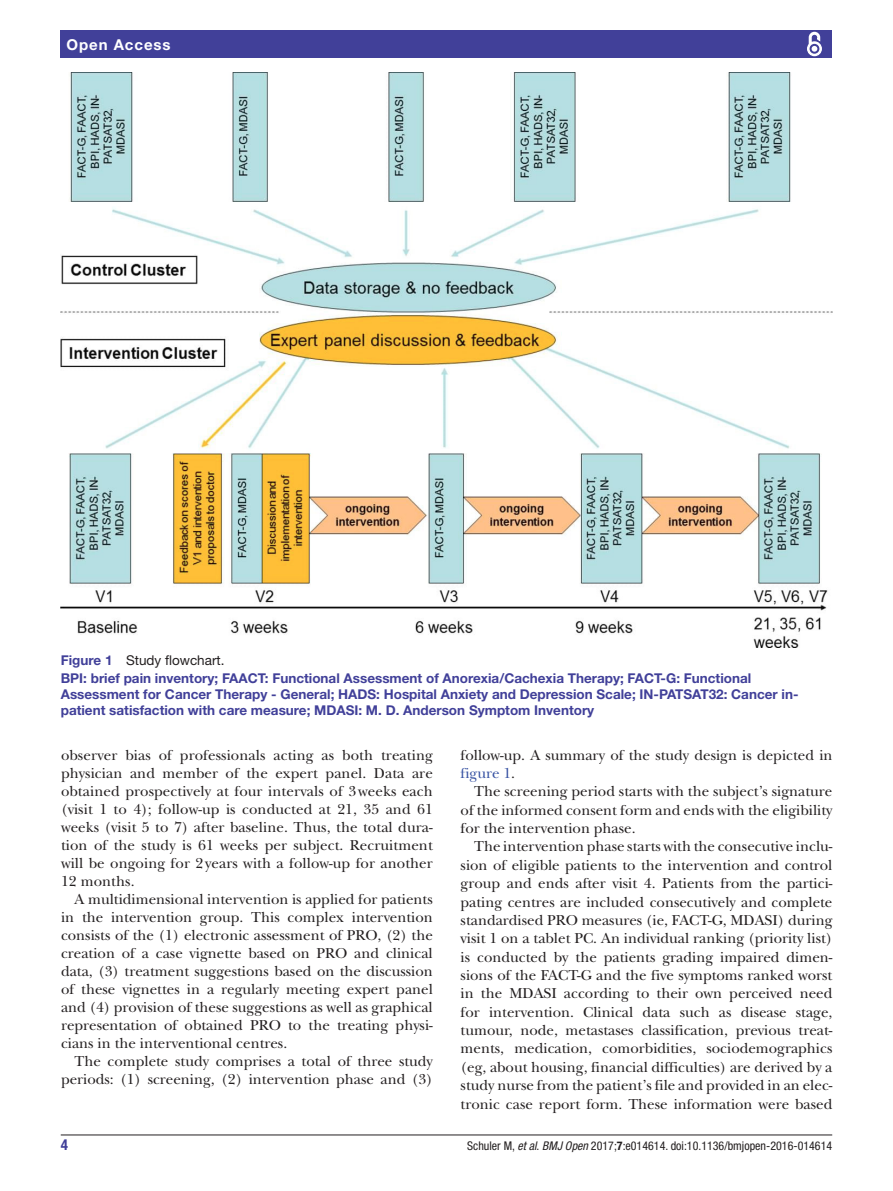
<style>
.page{position:relative;width:893px;height:1191px;background:#fff}
.page>*{position:absolute;margin:0;border:0;box-sizing:border-box;transform-origin:0 0}
.t1{font:15px/18.3px "New Baskerville";color:#231f20;text-align:justify}
.t2{font:700 15px "Helvetica Neue LT Std";letter-spacing:.065em;color:#fff}
.t3{font:700 condensed 15px "Helvetica Neue LT Std";color:#414099}
.t4{font:700 13.5px/17.7px "Helvetica Neue LT Std";color:#414099}
.t5{font:condensed 12px "Helvetica Neue LT Std";color:#231f20}
.s1{font-weight:400;color:#231f20}
.s2{color:#3853a3}
.s3{font-style:italic}
.s4{font-weight:700}
</style>
<div class="page">
<hr style="left:61px;top:1134px;width:771px;height:1px;background:#231f20">
<div style="left:61px;top:31px;width:771px;height:27px;background:#414099"></div>
<svg style="left:807px;top:31px;width:15px;height:26px"></svg>
<img style="left:61px;top:73px;width:771px;height:574px">
<p class="t2" style="left:66px;top:35px;width:106px">Open Access</p>
<p class="t4" style="left:61px;top:651px;width:692px">Figure 1 <span class="s1">Study flowchart.<br></span>BPI: brief pain inventory; FAACT: Functional Assessment of Anorexia/Cachexia Therapy; FACT-G: Functional</p>
<p class="t4" style="left:61px;top:686px;width:739px;line-height:16.2px">Assessment for Cancer Therapy - General; HADS: Hospital Anxiety and Depression Scale; IN-PATSAT32: Cancer in&shy;patient satisfaction with care measure; MDASI: M. D. Anderson Symptom Inventory</p>
<p class="t1" style="left:61px;top:746px;width:373px">observer bias of professionals acting as both treating physician and member of the expert panel. Data are obtained prospectively at four intervals of 3weeks each (visit 1 to 4); follow-up is conducted at 21, 35 and 61 weeks (visit 5 to 7) after baseline. Thus, the total dura&shy;tion of the study is 61 weeks per subject. Recruitment will be ongoing for 2 years with a follow-up for another 12 months.</p>
<p class="t1" style="left:61px;top:890px;width:373px;text-indent:14px">A multidimensional intervention is applied for patients in the intervention group. This complex intervention consists of the (1) electronic assessment of PRO, (2) the creation of a case vignette based on PRO and clinical data, (3) treatment suggestions based on the discussion of these vignettes in a regularly meeting expert panel and (4) provision of these suggestions as well as graphical representation of obtained PRO to the treating physi&shy;cians in the interventional centres.</p>
<p class="t1" style="left:61px;top:1052px;width:373px;text-align:right">The complete study comprises a total of three study periods: (1) screening, (2) intervention phase and (3)</p>
<p class="t1" style="left:461px;top:745px;width:373px">follow-up. A summary of the study design is depicted in <span class="s2">figure 1</span>.</p>
<p class="t1" style="left:461px;top:782px;width:373px;text-indent:13px">The screening period starts with the subject’s signature of the informed consent form and ends with the eligibility for the intervention phase.</p>
<p class="t1" style="left:461px;top:837px;width:373px;text-indent:13px">The intervention phase starts with the consecutive inclu&shy;sion of eligible patients to the intervention and control group and ends after visit 4. Patients from the partici&shy;pating centres are included consecutively and complete standardised PRO measures (ie, FACT-G, MDASI) during visit 1 on a tablet PC. An individual ranking (priority list) is conducted by the patients grading impaired dimen&shy;sions of the FACT-G and the five symptoms ranked worst in the MDASI according to their own perceived need for intervention. Clinical data such as disease stage, tumour, node, metastases classification, previous treat&shy;ments, medication, comorbidities, sociodemographics (eg, about housing, financial difficulties) are derived by a study nurse from the patient’s file and provided in an elec&shy;tronic case report form. These information were based</p>
<p class="t3" style="left:61px;top:1135px;width:9px">4</p>
<p class="t5" style="left:467px;top:1138px;width:366px">Schuler M, <span class="s3">et al</span>. <span class="s3">BMJ Open</span> 2017;<span class="s4">7</span>:e014614. doi:10.1136/bmjopen-2016-014614</p>
</div>
